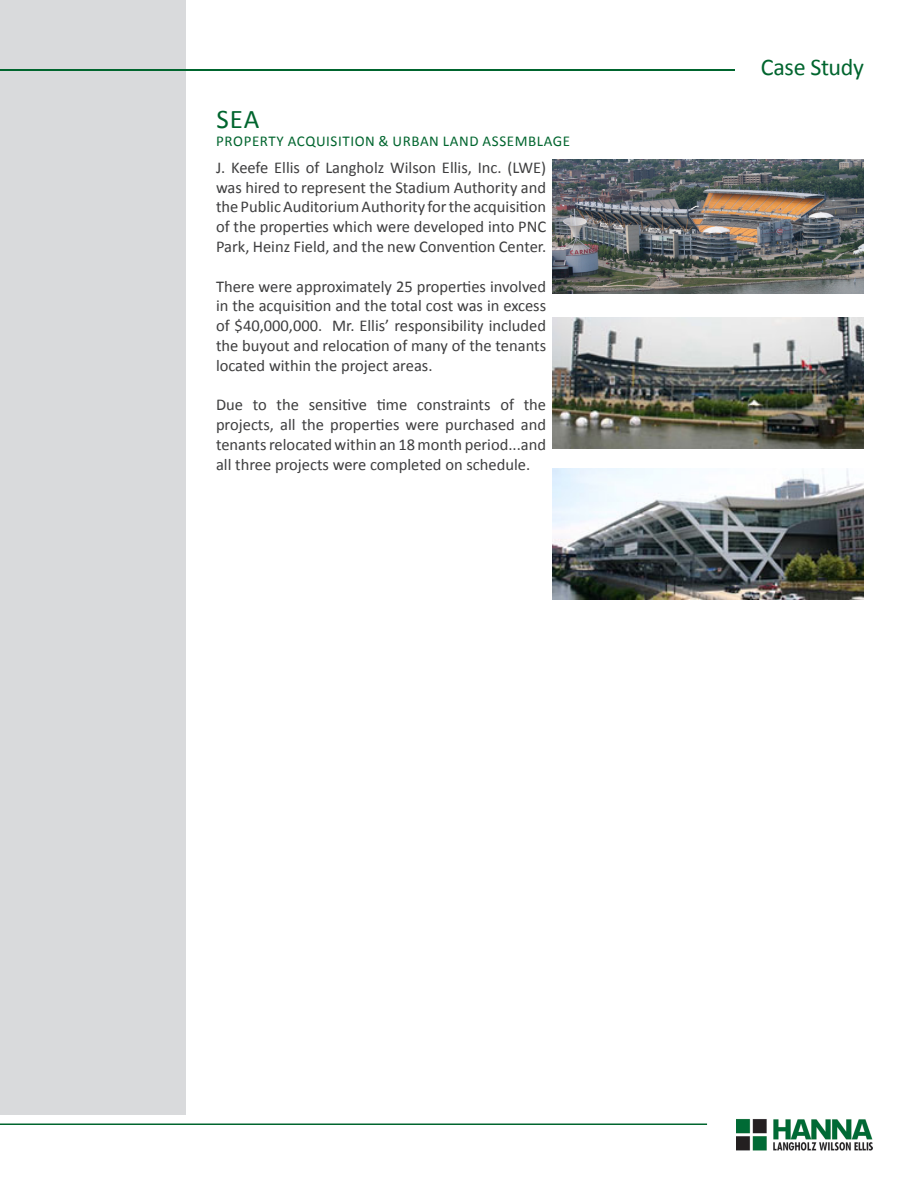
<style>
.page{position:relative;width:918px;height:1188px;background:#fff}
.page>*{position:absolute;margin:0;border:0;box-sizing:border-box;transform-origin:0 0}
.GREEN_CAPS{font:27px "Calibri";color:#00652e}
.t1{font:24px "Calibri";letter-spacing:-.015em;color:#00652e}
.Main_Text_Style{font:16.5px/19.8px "Calibri";color:#3e3e3f;text-align:justify}
.Small_Green_Caps{font:15px "Calibri";letter-spacing:.04em;color:#00652e}
</style>
<div class="page">
<div style="left:0;top:0;width:186px;height:1115px;background:#d9dadc"></div>
<hr style="left:0;top:1124px;width:707px;height:1px;background:#00652e">
<hr style="left:0;top:69px;width:781px;height:2px;background:#00652e">
<img style="left:737px;top:1119px;width:135px;height:32px">
<div style="left:735px;top:14px;width:129px;height:65px;background:#fff"></div>
<img style="left:553px;top:160px;width:311px;height:133px">
<img style="left:553px;top:318px;width:311px;height:131px">
<img style="left:553px;top:468px;width:311px;height:132px">
<p class="GREEN_CAPS" style="left:217px;top:102px;width:45px">SEA</p>
<p class="Small_Green_Caps" style="left:216px;top:132px;width:356px">PROPERTY ACQUISITION &amp; URBAN LAND ASSEMBLAGE</p>
<p class="Main_Text_Style" style="left:216px;top:157px;width:332px">J. Keefe Ellis of Langholz Wilson Ellis, Inc. (LWE) was hired to represent the Stadium Authority and the Public Auditorium Authority for the acquisition of the properties which were developed into PNC Park, Heinz Field, and the new Convention Center.</p>
<p class="Main_Text_Style" style="left:216px;top:276px;width:332px">There were approximately 25 properties involved in the acquisition and the total cost was in excess of $40,000,000. Mr. Ellis’ responsibility included the buyout and relocation of many of the tenants located within the project areas.</p>
<p class="Main_Text_Style" style="left:216px;top:395px;width:332px">Due to the sensitive time constraints of the projects, all the properties were purchased and tenants relocated within an 18 month period...and all three projects were completed on schedule.</p>
<h2 class="t1" style="left:761px;top:52px;width:105px">Case Study</h2>
</div>
